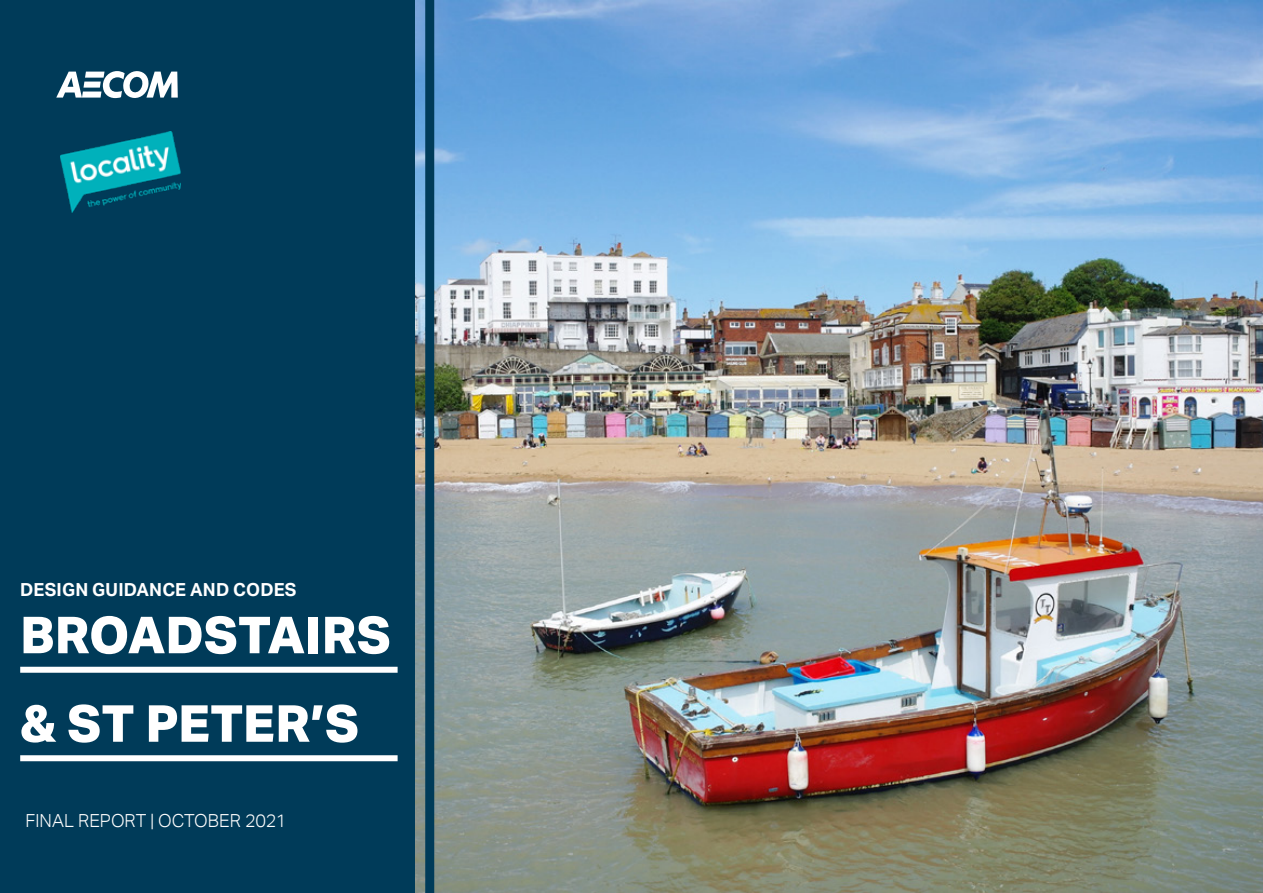
<style>
.page{position:relative;width:1263px;height:893px;background:#fff}
.page>*{position:absolute;margin:0;border:0;box-sizing:border-box;transform-origin:0 0}
.TITLE_SECTION_HEADIN{font:800 51px "AECOM Sans";color:#fff}
.Body_Text_Lt_12_15_W{font:300 18px "AECOM Sans";color:#fff}
.Body_Text_Bd_12_15_W{font:700 18px "AECOM Sans";letter-spacing:.01em;color:#fff}
</style>
<div class="page">
<img style="left:415px;top:0;width:847px;height:893px">
<div style="left:0;top:0;width:415px;height:893px;background:#003b59"></div>
<div style="left:425px;top:0;width:9px;height:893px;background:#003b59"></div>
<svg style="left:56px;top:71px;width:122px;height:27px"></svg>
<div style="left:20px;top:667px;width:378px;height:6px;background:#fff"></div>
<div style="left:20px;top:755px;width:378px;height:6px;background:#fff"></div>
<img style="left:60px;top:132px;width:121px;height:81px">
<p class="Body_Text_Bd_12_15_W" style="left:20px;top:579px;width:278px">DESIGN GUIDANCE AND CODES</p>
<p class="TITLE_SECTION_HEADIN" style="left:20px;top:602px;width:372px">BROADSTAIRS</p>
<p class="TITLE_SECTION_HEADIN" style="left:20px;top:691px;width:340px">&amp; ST PETER’S</p>
<p class="Body_Text_Lt_12_15_W" style="left:26px;top:810px;width:262px">FINAL REPORT | OCTOBER 2021</p>
</div>
